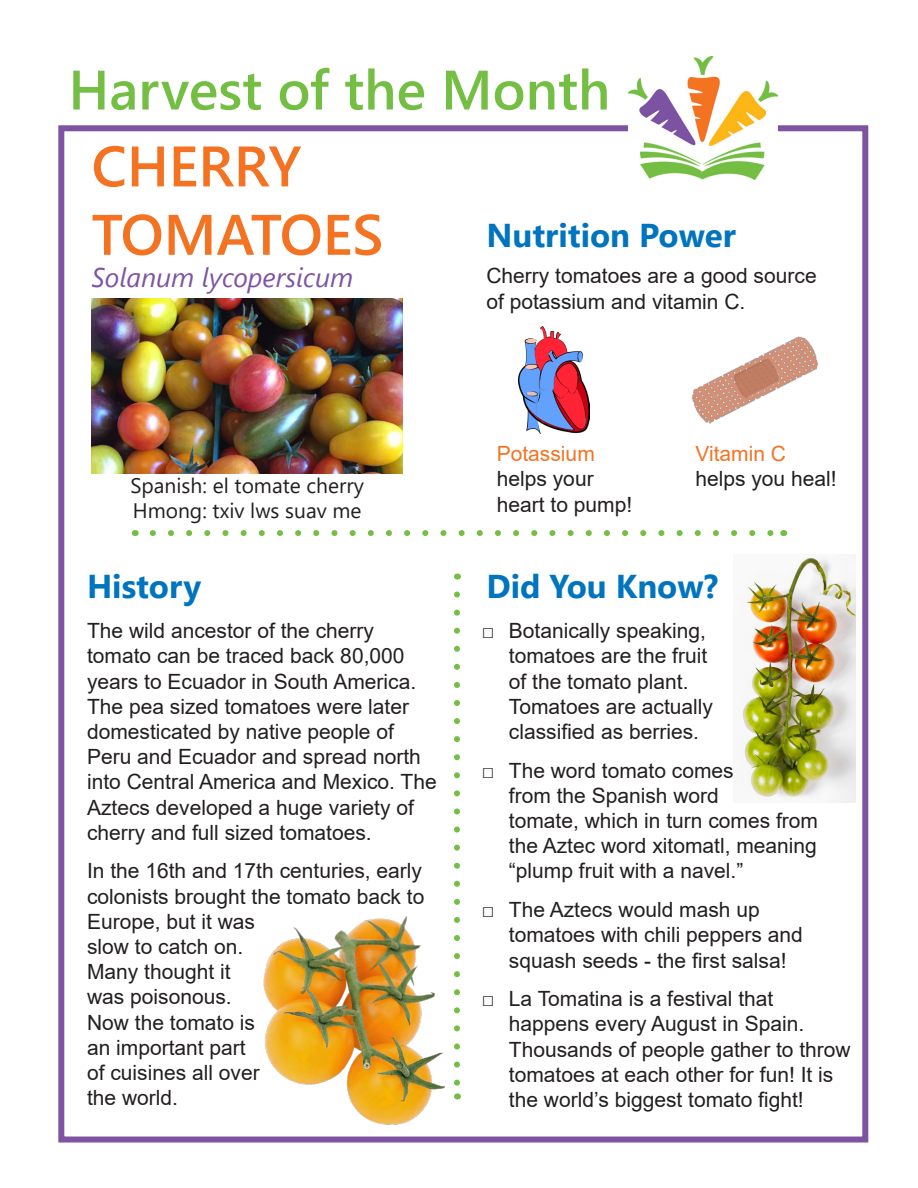
<style>
.page{position:relative;width:918px;height:1188px;background:#fff}
.page>*{position:absolute;margin:0;border:0;box-sizing:border-box;transform-origin:0 0}
.t1{font:600 57px "Segoe UI";color:#f47323}
.t2{font:600 55.5px "Segoe UI";color:#74bf43}
.t3{font:700 33px "Segoe UI";color:#0074be}
.t4{font:italic 27px "Segoe UI";color:#7e54a2}
.t5{font:21px/25.2px "Arial";color:#231f20}
.t6{font:21px "Segoe UI";color:#231f20}
.s1{color:#f47323}
</style>
<div class="page">
<div style="left:58px;top:125px;width:810px;height:1018px;border:6px solid #7e54a2"></div>
<img style="left:628px;top:56px;width:149px;height:124px">
<img style="left:92px;top:299px;width:311px;height:174px">
<svg style="left:454px;top:594px;width:6px;height:492px"></svg>
<svg style="left:153px;top:530px;width:621px;height:6px"></svg>
<img style="left:742px;top:554px;width:113px;height:248px">
<img style="left:263px;top:916px;width:181px;height:209px">
<img style="left:691px;top:336px;width:127px;height:88px">
<img style="left:518px;top:326px;width:72px;height:108px">
<p class="t2" style="left:69px;top:37px;width:543px">Harvest of the Month</p>
<p class="t1" style="left:92px;top:112px;width:211px">CHERRY</p>
<p class="t1" style="left:92px;top:181px;width:293px">TOMATOES</p>
<p class="t4" style="left:92px;top:252px;width:263px">Solanum lycopersicum</p>
<p class="t3" style="left:486px;top:204px;width:251px">Nutrition Power</p>
<p class="t5" style="left:486px;top:263px;width:332px">Cherry tomatoes are a good source of potassium and vitamin C.</p>
<p class="t6" style="left:130px;top:465px;width:235px">Spanish: el tomate cherry</p>
<p class="t6" style="left:133px;top:491px;width:230px">Hmong: txiv lws suav me</p>
<p class="t3" style="left:87px;top:555px;width:116px">History</p>
<p class="t5" style="left:87px;top:618px;width:351px">The wild ancestor of the cherry tomato can be traced back 80,000 years to Ecuador in South America.<br>The pea sized tomatoes were later domesticated by native people of Peru and Ecuador and spread north into Central America and Mexico. The Aztecs developed a huge variety of cherry and full sized tomatoes.</p>
<p class="t5" style="left:87px;top:858px;width:339px">In the 16th and 17th centuries, early colonists brought the tomato back to<br>Europe, but it was<br>slow to catch on.<br>Many thought it<br>was poisonous.<br>Now the tomato is<br>an important part<br>of cuisines all over<br>the world.</p>
<p class="t5" style="left:497px;top:441px;width:137px"><span class="s1">Potassium </span>helps your heart to pump!</p>
<p class="t5" style="left:695px;top:441px;width:143px"><span class="s1">Vitamin C </span>helps you heal!</p>
<p class="t3" style="left:486px;top:555px;width:233px">Did You Know?</p>
<p class="t5" style="left:509px;top:618px;width:206px;text-indent:-27px">□ Botanically speaking, tomatoes are the fruit of the tomato plant.<br>Tomatoes are actually classified as berries.</p>
<p class="t5" style="left:509px;top:758px;width:311px;text-indent:-27px">□ The word tomato comes<br>from the Spanish word<br>tomate, which in turn comes from the Aztec word xitomatl, meaning “plump fruit with a navel.”</p>
<p class="t5" style="left:509px;top:897px;width:296px;text-indent:-27px">□ The Aztecs would mash up tomatoes with chili peppers and squash seeds - the first salsa!</p>
<p class="t5" style="left:509px;top:986px;width:343px;text-indent:-27px">□ La Tomatina is a festival that happens every August in Spain.<br>Thousands of people gather to throw tomatoes at each other for fun! It is the world’s biggest tomato fight!</p>
</div>
